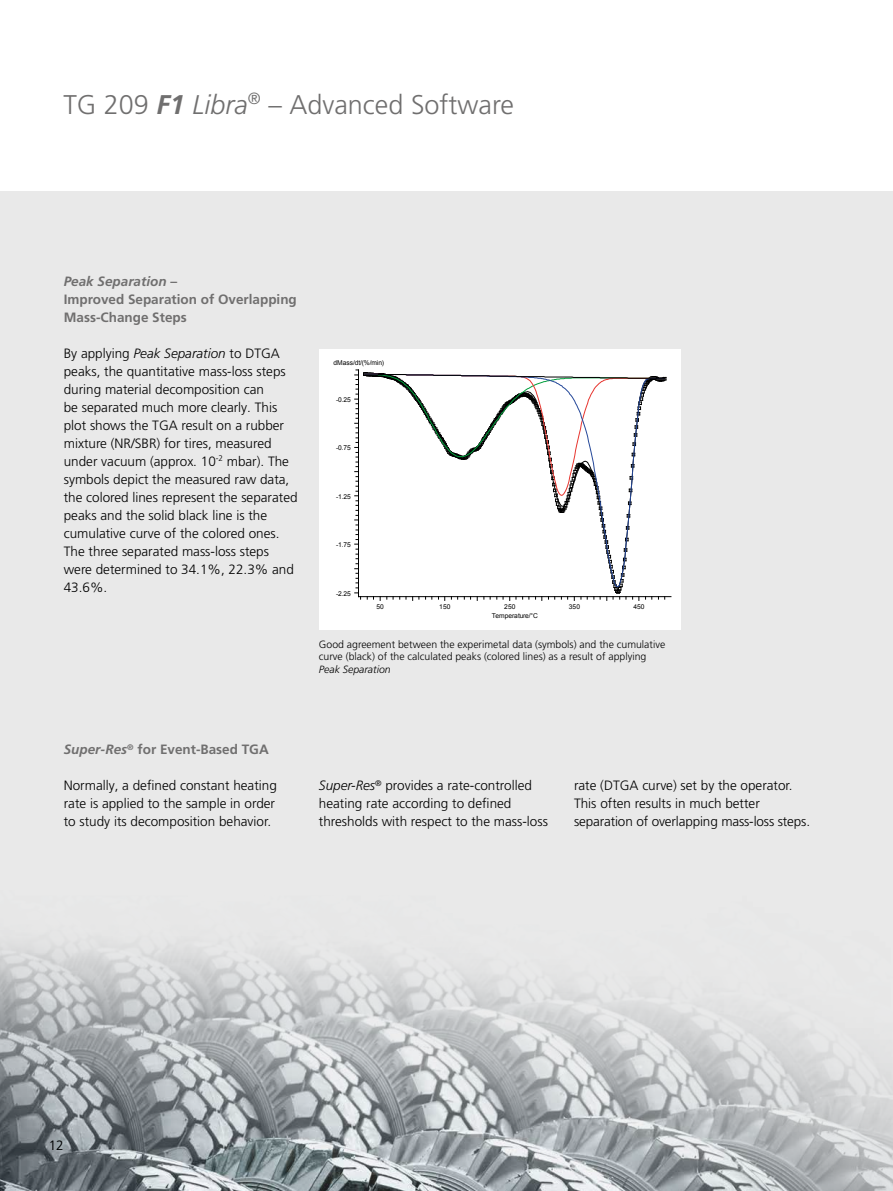
<style>
.page{position:relative;width:893px;height:1191px;background:#fff}
.page>*{position:absolute;margin:0;border:0;box-sizing:border-box;transform-origin:0 0}
.t1{font:300 27px "Frutiger LT Pro";color:#706f6f}
.t2{font:300 13.5px/18px "Frutiger LT Pro";color:#000}
.t3{font:700 13.5px/18px "Frutiger LT Pro";color:#706f6f}
.t4{font:300 10.5px/12.8px "Frutiger LT Pro";color:#000}
.t5{font:italic 300 10.5px "Frutiger LT Pro";color:#000}
.t6{font:6.6px "Arial";letter-spacing:.005em;color:#000}
.t7{font:6.6px "Arial";letter-spacing:-.02em;color:#000}
.s1{font-weight:700;font-style:italic}
.s2{font-style:italic}
</style>
<div class="page">
<div style="left:0;top:191px;width:893px;height:1000px;background:#e9e9e9"></div>
<div style="left:319px;top:349px;width:361px;height:281px;background:#fff"></div>
<hr style="left:358px;top:596px;width:313px;height:1px;background:#000">
<svg style="left:355px;top:369px;width:311px;height:231px"></svg>
<img style="left:0;top:942px;width:893px;height:249px">
<h1 class="t1" style="left:63px;top:89px;width:452px">TG 209 <span class="s1">F1</span> <span class="s2">Libra</span><sup>®</sup> – Advanced Software</h1>
<p class="t3" style="left:64px;top:272px;width:235px"><span class="s2">Peak Separation</span> –<br>Improved Separation of Overlapping<br>Mass-Change Steps</p>
<p class="t2" style="left:64px;top:344px;width:235px">By applying <span class="s2">Peak Separation</span> to DTGA peaks, the quantitative mass-loss steps during material decomposition can<br>be separated much more clearly. This plot shows the TGA result on a rubber mixture (NR/SBR) for tires, measured under vacuum (approx. 10<sup>-2</sup> mbar). The symbols depict the measured raw data, the colored lines represent the separated peaks and the solid black line is the cumulative curve of the colored ones.<br>The three separated mass-loss steps were determined to 34.1%, 22.3% and 43.6%.</p>
<p class="t6" style="left:333px;top:358px;width:52px">dMass/dt/(%/min)</p>
<p class="t6" style="left:336px;top:395px;width:16px">-0.25</p>
<p class="t6" style="left:336px;top:444px;width:16px">-0.75</p>
<p class="t6" style="left:336px;top:492px;width:16px">-1.25</p>
<p class="t6" style="left:336px;top:540px;width:16px">-1.75</p>
<p class="t6" style="left:336px;top:589px;width:16px">-2.25</p>
<p class="t6" style="left:376px;top:602px;width:9px">50</p>
<p class="t6" style="left:439px;top:602px;width:13px">150</p>
<p class="t6" style="left:504px;top:602px;width:13px">250</p>
<p class="t6" style="left:569px;top:602px;width:13px">350</p>
<p class="t6" style="left:633px;top:602px;width:13px">450</p>
<p class="t7" style="left:492px;top:611px;width:48px">Temperature/°C</p>
<p class="t4" style="left:319px;top:637px;width:348px">Good agreement between the experimetal data (symbols) and the cumulative curve (black) of the calculated peaks (colored lines) as a result of applying</p>
<p class="t5" style="left:319px;top:663px;width:73px">Peak Separation</p>
<p class="t3" style="left:64px;top:740px;width:207px"><span class="s2">Super-Res</span><sup>®</sup> for Event-Based TGA</p>
<p class="t2" style="left:64px;top:776px;width:215px">Normally, a defined constant heating rate is applied to the sample in order to study its decomposition behavior.</p>
<p class="t2" style="left:319px;top:776px;width:231px"><span class="s2">Super-Res</span><sup>®</sup> provides a rate-controlled heating rate according to defined thresholds with respect to the mass-loss</p>
<p class="t2" style="left:574px;top:776px;width:238px">rate (DTGA curve) set by the operator.<br>This often results in much better separation of overlapping mass-loss steps.</p>
<p class="t2" style="left:49px;top:1136px;width:17px">12</p>
</div>
